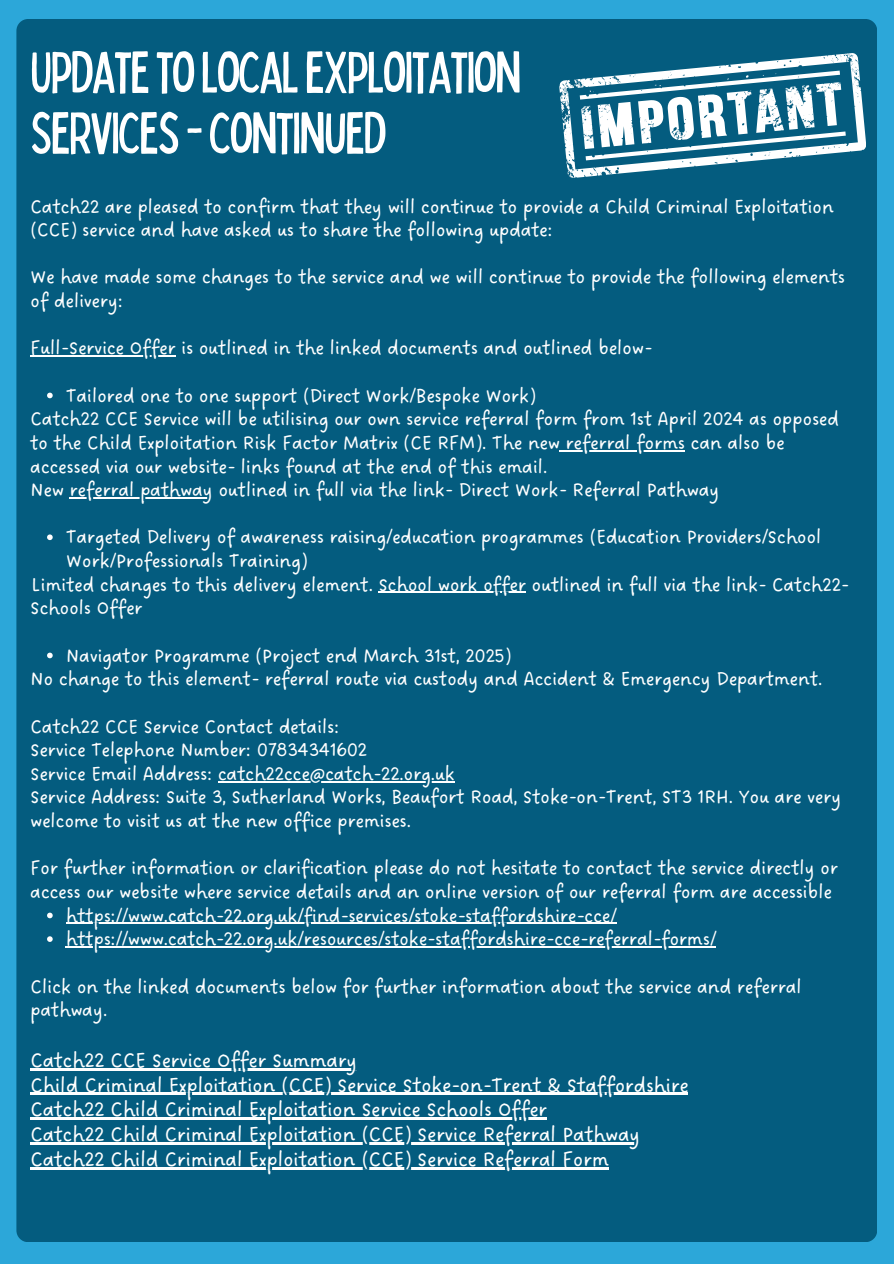
<style>
.page{position:relative;width:894px;height:1264px;background:#fff}
.page>*{position:absolute;margin:0;border:0;box-sizing:border-box;transform-origin:0 0}
.t1{font:condensed 58.5px/60.8px "Bobby Jones";letter-spacing:-.025em;color:#fff}
.t2{font:22.5px/24.8px "DO Sans Regular";letter-spacing:-.025em;color:#fff}
.t3{font:21px/23.7px "DO Sans Regular";letter-spacing:-.025em;color:#fff}
</style>
<div class="page">
<div style="left:0;top:0;width:893px;height:1263px;background:#2ca7d9"></div>
<div style="left:16px;top:19px;width:861px;height:1222px;background:#045c7f;border-radius:12px"></div>
<hr style="left:30px;top:355px;width:145px;height:1px;background:#fff">
<svg style="left:47px;top:392px;width:6px;height:6px"></svg>
<hr style="left:559px;top:450px;width:125px;height:1px;background:#fff">
<hr style="left:69px;top:497px;width:143px;height:1px;background:#fff">
<svg style="left:47px;top:534px;width:6px;height:6px"></svg>
<hr style="left:378px;top:592px;width:147px;height:1px;background:#fff">
<svg style="left:47px;top:652px;width:6px;height:6px"></svg>
<hr style="left:218px;top:781px;width:236px;height:1px;background:#fff">
<svg style="left:47px;top:912px;width:6px;height:6px"></svg>
<hr style="left:66px;top:922px;width:550px;height:1px;background:#fff">
<svg style="left:47px;top:936px;width:6px;height:5px"></svg>
<hr style="left:66px;top:946px;width:649px;height:1px;background:#fff">
<hr style="left:30px;top:1067px;width:327px;height:3px;background:#fff">
<hr style="left:30px;top:1092px;width:658px;height:2px;background:#fff">
<hr style="left:30px;top:1117px;width:516px;height:2px;background:#fff">
<hr style="left:30px;top:1142px;width:609px;height:2px;background:#fff">
<hr style="left:30px;top:1166px;width:578px;height:3px;background:#fff">
<svg style="left:849px;top:20px;width:27px;height:132px"></svg>
<svg style="left:559px;top:53px;width:290px;height:125px"></svg>
<h1 class="t1" style="left:30px;top:39px;width:492px">UPDATETOLOCALEXPLOITATION<br>SERVICES-CONTINUED</h1>
<p class="t3" style="left:30px;top:195px;width:805px">Catch22 are pleased to confirm that they will continue to provide a Child Criminal Exploitation (CCE) service and have asked us to share the following update:</p>
<p class="t3" style="left:30px;top:266px;width:816px">We have made some changes to the service and we will continue to provide the following elements of delivery:</p>
<p class="t3" style="left:30px;top:337px;width:623px">Full-Service Offer is outlined in the linked documents and outlined below-</p>
<p class="t3" style="left:30px;top:384px;width:810px;text-indent:36px">Tailored one to one support (Direct Work/Bespoke Work)<br>Catch22 CCE Service will be utilising our own service referral form from 1st April 2024 as opposed to the Child Exploitation Risk Factor Matrix (CE RFM). The new referral forms can also be accessed via our website- links found at the end of this email.<br>New referral pathway outlined in full via the link- Direct Work- Referral Pathway</p>
<p class="t3" style="left:66px;top:526px;width:757px">Targeted Delivery of awareness raising/education programmes (Education Providers/School</p>
<p class="t3" style="left:66px;top:550px;width:243px">Work/Professionals Training)</p>
<p class="t3" style="left:30px;top:573px;width:820px">Limited changes to this delivery element. School work offer outlined in full via the link- Catch22-</p>
<p class="t3" style="left:30px;top:597px;width:114px">Schools Offer</p>
<p class="t3" style="left:30px;top:644px;width:793px;text-indent:36px">Navigator Programme (Project end March 31st, 2025)<br>No change to this element- referral route via custody and Accident &amp; Emergency Department.</p>
<p class="t3" style="left:30px;top:715px;width:812px">Catch22 CCE Service Contact details:<br>Service Telephone Number: 07834341602<br>Service Email Address: catch22cce@catch-22.org.uk<br>Service Address: Suite 3, Sutherland Works, Beaufort Road, Stoke-on-Trent, ST3 1RH. You are very welcome to visit us at the new office premises.</p>
<p class="t3" style="left:30px;top:857px;width:809px">For further information or clarification please do not hesitate to contact the service directly or</p>
<p class="t3" style="left:30px;top:880px;width:803px">access our website where service details and an online version of our referral form are accessible</p>
<p class="t3" style="left:66px;top:904px;width:552px">https://www.catch-22.org.uk/find-services/stoke-staffordshire-cce/</p>
<p class="t3" style="left:66px;top:928px;width:652px">https://www.catch-22.org.uk/resources/stoke-staffordshire-cce-referral-forms/</p>
<p class="t3" style="left:30px;top:975px;width:773px">Click on the linked documents below for further information about the service and referral pathway.</p>
<p class="t2" style="left:30px;top:1048px;width:659px">Catch22 CCE Service Offer Summary<br>Child Criminal Exploitation (CCE) Service Stoke-on-Trent &amp; Staffordshire Catch22 Child Criminal Exploitation Service Schools Offer<br>Catch22 Child Criminal Exploitation (CCE) Service Referral Pathway Catch22 Child Criminal Exploitation (CCE) Service Referral Form</p>
</div>
